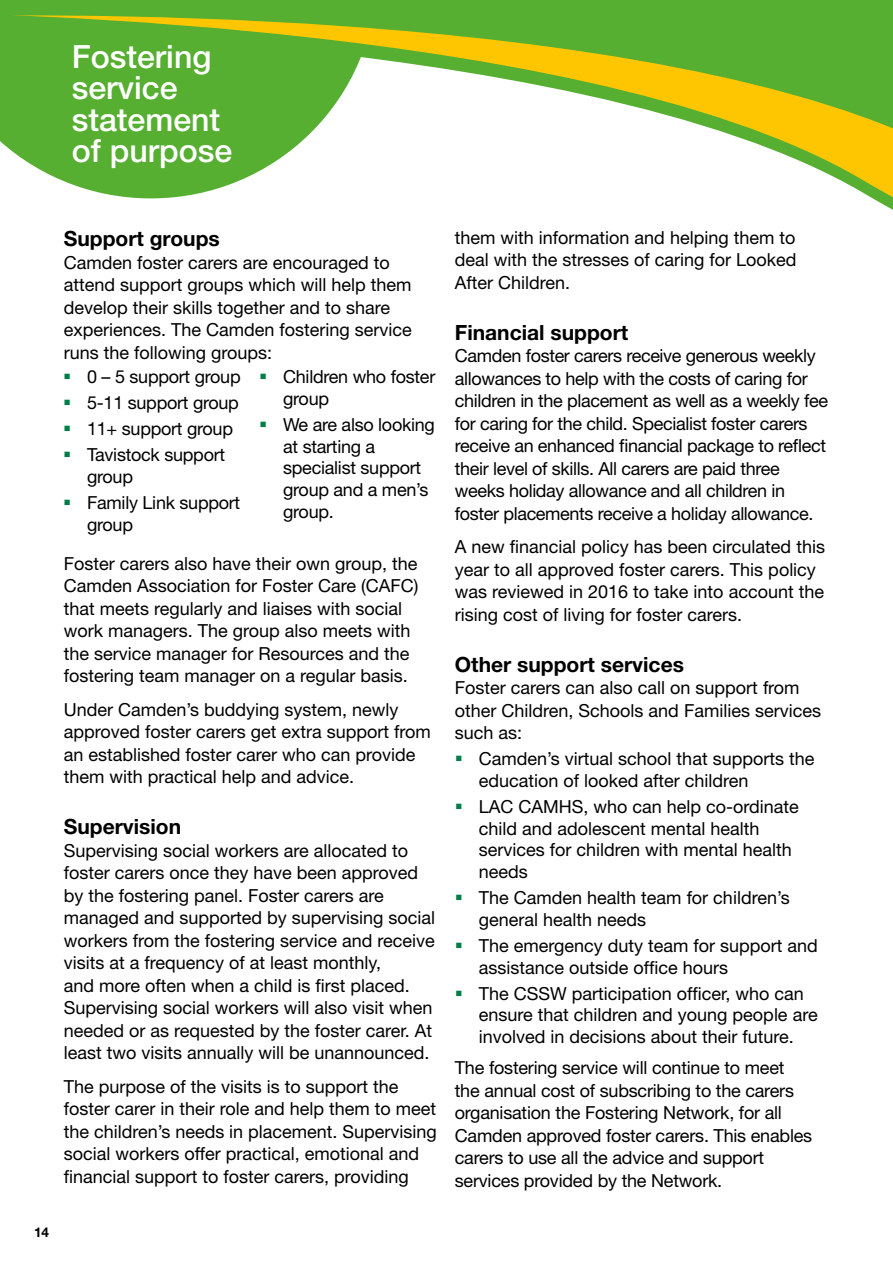
<style>
.page{position:relative;width:893px;height:1263px;background:#fff}
.page>*{position:absolute;margin:0;border:0;box-sizing:border-box;transform-origin:0 0}
.t1{font:500 32.1px/31.5px "Helvetica Neue";color:#fff}
.t2{font:700 21px "Helvetica Neue";color:#000}
.t3{font:18px/22.5px "Helvetica Neue";color:#000}
.t4{font:18px/22.5px "Helvetica Neue";letter-spacing:-.02em;color:#000}
.t5{font:700 13.5px "Helvetica Neue";color:#000}
</style>
<div class="page">
<svg style="left:0;top:0;width:893px;height:210px;fill:#56af31"></svg>
<h1 class="t1" style="left:72px;top:40px;width:162px">Fostering service statement of purpose</h1>
<p class="t2" style="left:64px;top:226px;width:157px">Support groups</p>
<p class="t3" style="left:64px;top:251px;width:350px">Camden foster carers are encouraged to attend support groups which will help them develop their skills together and to share experiences. The Camden fostering service runs the following groups:</p>
<p class="t3" style="left:87px;top:363px;width:155px;line-height:26px">0 – 5 support group<br>5-11 support group<br>11+ support group<br>Tavistock support</p>
<p class="t3" style="left:87px;top:463px;width:155px;line-height:26px">group<br>Family Link support</p>
<p class="t3" style="left:87px;top:513px;width:47px">group</p>
<p class="t3" style="left:283px;top:366px;width:154px;line-height:21.8px">Children who foster group</p>
<p class="t3" style="left:283px;top:413px;width:153px;line-height:21.8px">We are also looking at starting a specialist support group and a men’s group.</p>
<p class="t3" style="left:64px;top:552px;width:356px">Foster carers also have their own group, the Camden Association for Foster Care (CAFC) that meets regularly and liaises with social work managers. The group also meets with the service manager for Resources and the fostering team manager on a regular basis.</p>
<p class="t3" style="left:64px;top:698px;width:369px">Under Camden’s buddying system, newly approved foster carers get extra support from an established foster carer who can provide them with practical help and advice.</p>
<p class="t2" style="left:64px;top:814px;width:119px">Supervision</p>
<p class="t3" style="left:64px;top:839px;width:373px">Supervising social workers are allocated to foster carers once they have been approved by the fostering panel. Foster carers are managed and supported by supervising social workers from the fostering service and receive visits at a frequency of at least monthly,<br>and more often when a child is first placed.<br>Supervising social workers will also visit when needed or as requested by the foster carer. At least two visits annually will be unannounced.</p>
<p class="t3" style="left:64px;top:1075px;width:375px">The purpose of the visits is to support the foster carer in their role and help them to meet the children’s needs in placement. Supervising social workers offer practical, emotional and financial support to foster carers, providing</p>
<p class="t5" style="left:34px;top:1224px;width:17px">14</p>
<p class="t3" style="left:455px;top:226px;width:343px;text-align:justify">them with information and helping them to deal with the stresses of caring for Looked After Children.</p>
<p class="t2" style="left:455px;top:319px;width:175px">Financial support</p>
<p class="t4" style="left:455px;top:344px;width:375px">Camden foster carers receive generous weekly allowances to help with the costs of caring for children in the placement as well as a weekly fee for caring for the child. Specialist foster carers receive an enhanced financial package to reflect their level of skills. All carers are paid three weeks holiday allowance and all children in foster placements receive a holiday allowance.</p>
<p class="t3" style="left:455px;top:535px;width:372px">A new financial policy has been circulated this year to all approved foster carers. This policy was reviewed in 2016 to take into account the rising cost of living for foster carers.</p>
<p class="t2" style="left:455px;top:651px;width:231px">Other support services</p>
<p class="t3" style="left:455px;top:676px;width:368px">Foster carers can also call on support from other Children, Schools and Families services such as:</p>
<p class="t3" style="left:479px;top:748px;width:337px;line-height:21.8px">Camden’s virtual school that supports the education of looked after children</p>
<p class="t3" style="left:479px;top:795px;width:322px;line-height:21.8px">LAC CAMHS, who can help co-ordinate child and adolescent mental health services for children with mental health needs</p>
<p class="t3" style="left:479px;top:887px;width:312px;line-height:21.8px">The Camden health team for children’s general health needs</p>
<p class="t3" style="left:479px;top:934px;width:340px;line-height:21.8px">The emergency duty team for support and assistance outside office hours</p>
<p class="t3" style="left:479px;top:982px;width:340px;line-height:21.8px">The CSSW participation officer, who can ensure that children and young people are involved in decisions about their future.</p>
<p class="t3" style="left:455px;top:1056px;width:359px">The fostering service will continue to meet the annual cost of subscribing to the carers organisation the Fostering Network, for all Camden approved foster carers. This enables carers to use all the advice and support services provided by the Network.</p>
</div>
